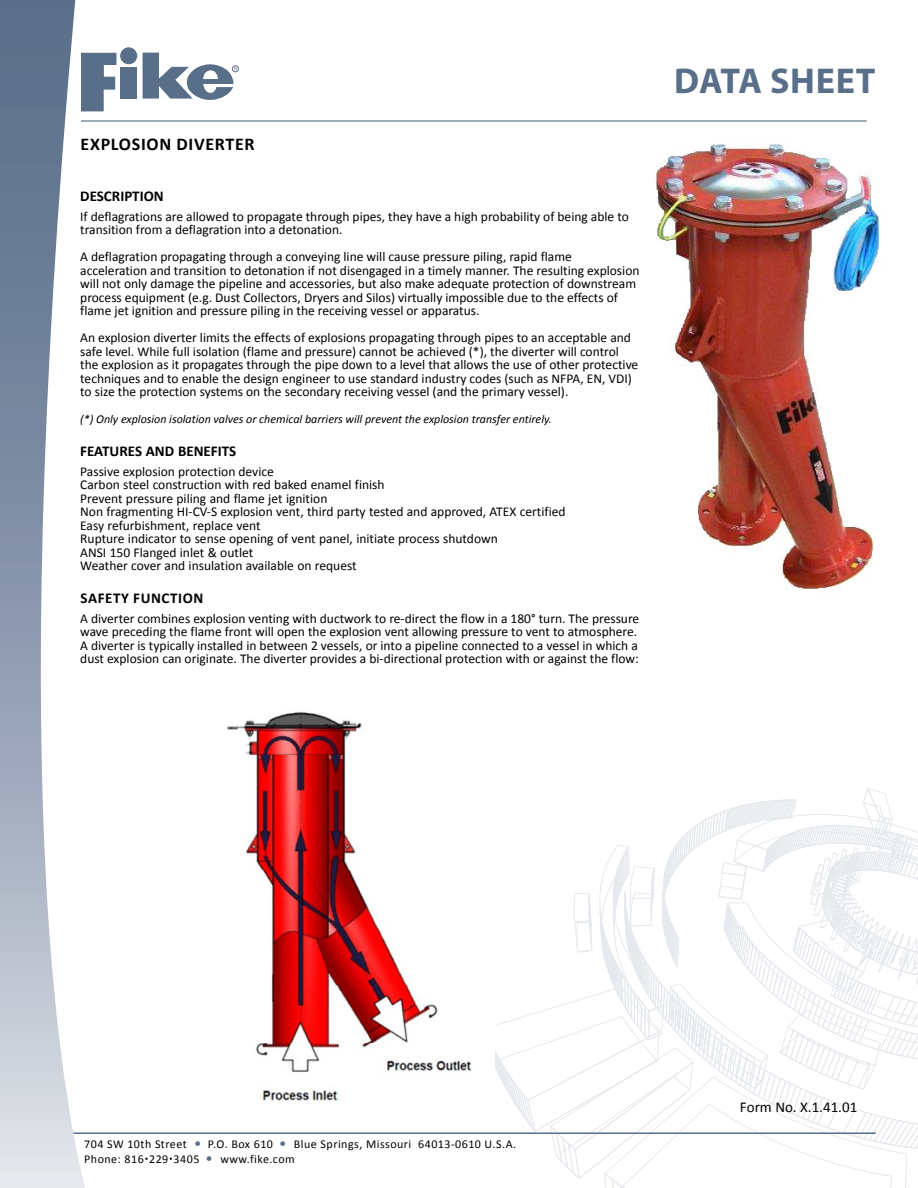
<style>
.page{position:relative;width:918px;height:1188px;background:#fff}
.page>*{position:absolute;margin:0;border:0;box-sizing:border-box;transform-origin:0 0}
.t1{font:700 36px "Myriad Pro";letter-spacing:.02em;color:#596e89}
.t2{font:700 18px "Calibri";letter-spacing:.04em;color:#000}
.t3{font:700 15px "Calibri";color:#000}
.t4{font:15px "Calibri";color:#000}
.t5{font:700 15px "Calibri";letter-spacing:.04em;color:#000}
.t6{font:13.5px/13.5px "Calibri";color:#000}
.t7{font:italic 12px "Calibri";color:#000}
.t8{font:12px "Calibri";letter-spacing:.04em;color:#000}
</style>
<div class="page">
<svg style="left:495px;top:788px;width:423px;height:400px"></svg>
<svg style="left:121px;top:60px;width:15px;height:5px"></svg>
<div style="left:120px;top:39px;width:18px;height:18px;border:1px solid #fff;border-radius:50%"></div>
<div style="left:232px;top:58px;width:7px;height:6px;border:1px solid #fff;border-radius:50%"></div>
<hr style="left:54px;top:1132px;width:822px;height:2px;background:#596e89">
<img style="left:0;top:0;width:94px;height:1188px">
<hr style="left:81px;top:120px;width:786px;height:2px;background:#596e89">
<svg style="left:143px;top:52px;width:94px;height:48px"></svg>
<svg style="left:81px;top:45px;width:35px;height:66px"></svg>
<div style="left:120px;top:67px;width:16px;height:32px;background:#596e89"></div>
<div style="left:120px;top:47px;width:17px;height:17px;background:#596e89;border-radius:50%"></div>
<div style="left:232px;top:66px;width:7px;height:6px;border:1px solid #596e89;border-radius:50%"></div>
<img style="left:655px;top:144px;width:225px;height:446px">
<img style="left:227px;top:711px;width:245px;height:389px">
<h2 class="t2" style="left:81px;top:133px;width:176px">EXPLOSION DIVERTER</h2>
<p class="t3" style="left:80px;top:187px;width:85px">DESCRIPTION</p>
<p class="t6" style="left:80px;top:210px;width:550px">If deflagrations are allowed to propagate through pipes, they have a high probability of being able to transition from a deflagration into a detonation.</p>
<p class="t6" style="left:80px;top:250px;width:561px">A deflagration propagating through a conveying line will cause pressure piling, rapid flame acceleration and transition to detonation if not disengaged in a timely manner. The resulting explosion will not only damage the pipeline and accessories, but also make adequate protection of downstream process equipment (e.g. Dust Collectors, Dryers and Silos) virtually impossible due to the effects of flame jet ignition and pressure piling in the receiving vessel or apparatus.</p>
<p class="t6" style="left:80px;top:331px;width:560px">An explosion diverter limits the effects of explosions propagating through pipes to an acceptable and safe level. While full isolation (flame and pressure) cannot be achieved (*), the diverter will control the explosion as it propagates through the pipe down to a level that allows the use of other protective techniques and to enable the design engineer to use standard industry codes (such as NFPA, EN, VDI) to size the protection systems on the secondary receiving vessel (and the primary vessel).</p>
<p class="t7" style="left:80px;top:411px;width:473px">(*) Only explosion isolation valves or chemical barriers will prevent the explosion transfer entirely.</p>
<p class="t3" style="left:80px;top:442px;width:158px">FEATURES AND BENEFITS</p>
<p class="t6" style="left:80px;top:465px;width:487px">Passive explosion protection device<br>Carbon steel construction with red baked enamel finish<br>Prevent pressure piling and flame jet ignition<br>Non fragmenting HI-CV-S explosion vent, third party tested and approved, ATEX certified Easy refurbishment, replace vent<br>Rupture indicator to sense opening of vent panel, initiate process shutdown<br>ANSI 150 Flanged inlet &amp; outlet<br>Weather cover and insulation available on request</p>
<p class="t5" style="left:81px;top:589px;width:124px">SAFETY FUNCTION</p>
<p class="t6" style="left:80px;top:612px;width:561px">A diverter combines explosion venting with ductwork to re-direct the flow in a 180° turn. The pressure wave preceding the flame front will open the explosion vent allowing pressure to vent to atmosphere.<br>A diverter is typically installed in between 2 vessels, or into a pipeline connected to a vessel in which a dust explosion can originate. The diverter provides a bi-directional protection with or against the flow:</p>
<h1 class="t1" style="left:674px;top:58px;width:203px">DATA SHEET</h1>
<p class="t8" style="left:84px;top:1137px;width:104px">704 SW 10th Street</p>
<p class="t8" style="left:208px;top:1137px;width:67px">P.O. Box 610</p>
<p class="t8" style="left:294px;top:1137px;width:224px">Blue Springs, Missouri 64013-0610 U.S.A.</p>
<p class="t8" style="left:84px;top:1151px;width:117px">Phone: 816 229 3405</p>
<p class="t8" style="left:220px;top:1151px;width:76px">www.fike.com</p>
<p class="t4" style="left:740px;top:1098px;width:119px">Form No. X.1.41.01</p>
</div>
